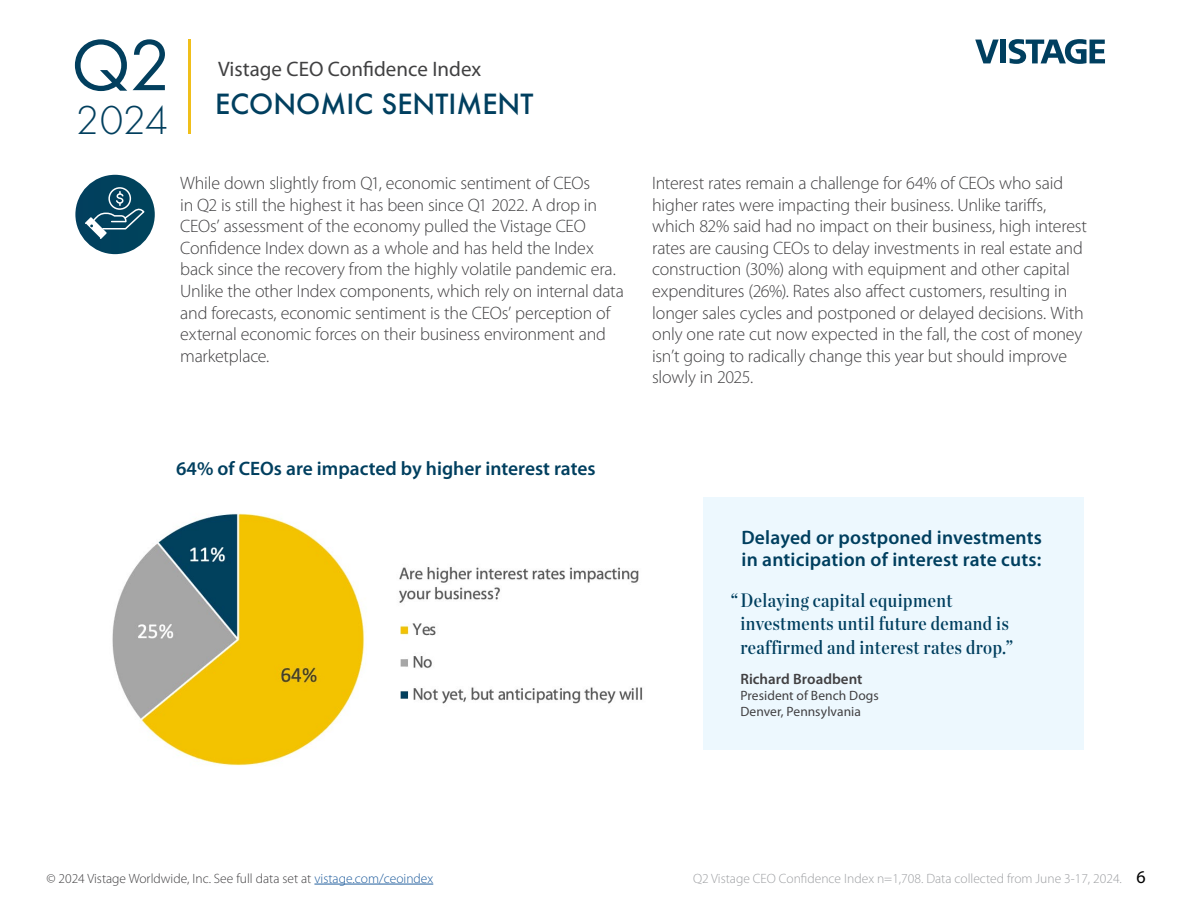
<style>
.page{position:relative;width:1188px;height:918px;background:#fff}
.page>*{position:absolute;margin:0;border:0;box-sizing:border-box;transform-origin:0 0}
.t1{font:75px "Futura PT";color:#023f5e}
.t2{font:300 42px "Futura PT";color:#023f5e}
.t3{font:500 27px "Futura";color:#003f5f}
.t4{font:21px "Myriad Pro";color:#414142}
.t5{font:600 19.5px/22.5px "Myriad Pro";letter-spacing:.005em;color:#003f5f}
.t6{font:19.5px/23.4px "Chronicle Disp Cond Semi";letter-spacing:.025em;color:#003f5f}
.t7{font:300 18px/21.6px "Myriad Pro";letter-spacing:-.015em;color:#414042}
.t8{font:18px "Myriad Pro";color:#000}
.t9{font:600 15px "Myriad Pro";color:#414042}
.t10{font:300 13.5px "Myriad Pro";color:#9d9fa2}
.t11{font:300 13.5px "Myriad Pro";color:#414042}
.t12{font:13.5px/16.2px "Myriad Pro";letter-spacing:.005em;color:#414042}
.s1{color:#215e9e}
</style>
<div class="page">
<svg style="left:975px;top:40px;width:24px;height:23px"></svg>
<div style="left:1000px;top:40px;width:6px;height:23px;background:#003f5f"></div>
<svg style="left:1009px;top:39px;width:96px;height:25px"></svg>
<hr style="left:188px;top:39px;width:3px;height:95px;background:#f0bf1a">
<hr style="left:314px;top:884px;width:119px;height:1px;background:#215e9e">
<svg style="left:75px;top:175px;width:80px;height:79px;background:#084762"></svg>
<svg style="left:109px;top:188px;width:21px;height:21px"></svg>
<div style="left:108px;top:187px;width:23px;height:23px;border:2px solid #fff;border-radius:50%"></div>
<svg style="left:84px;top:192px;width:62px;height:48px;background:#295f76"></svg>
<div style="left:703px;top:497px;width:381px;height:253px;background:#edf8fe"></div>
<img style="left:112px;top:513px;width:531px;height:253px">
<h1 class="t1" style="left:71px;top:21px;width:102px">Q2</h1>
<h2 class="t2" style="left:76px;top:96px;width:94px">2024</h2>
<p class="t4" style="left:218px;top:56px;width:265px">Vistage CEO Confidence Index</p>
<h3 class="t3" style="left:215px;top:85px;width:320px">ECONOMIC SENTIMENT</h3>
<p class="t7" style="left:180px;top:172px;width:445px">While down slightly from Q1, economic sentiment of CEOs<br>in Q2 is still the highest it has been since Q1 2022. A drop in CEOs’ assessment of the economy pulled the Vistage CEO Confidence Index down as a whole and has held the Index back since the recovery from the highly volatile pandemic era.<br>Unlike the other Index components, which rely on internal data and forecasts, economic sentiment is the CEOs’ perception of external economic forces on their business environment and marketplace.</p>
<p class="t7" style="left:652px;top:172px;width:436px">Interest rates remain a challenge for 64% of CEOs who said higher rates were impacting their business. Unlike tariffs, which 82% said had no impact on their business, high interest rates are causing CEOs to delay investments in real estate and construction (30%) along with equipment and other capital expenditures (26%). Rates also affect customers, resulting in longer sales cycles and postponed or delayed decisions. With only one rate cut now expected in the fall, the cost of money isn’t going to radically change this year but should improve slowly in 2025.</p>
<p class="t5" style="left:176px;top:457px;width:421px">64% of CEOs are impacted by higher interest rates</p>
<p class="t5" style="left:741px;top:526px;width:302px">Delayed or postponed investments in anticipation of interest rate cuts:</p>
<p class="t6" style="left:740px;top:587px;width:274px;text-indent:-10px">“Delaying capital equipment investments until future demand is reaffirmed and interest rates drop.”</p>
<p class="t9" style="left:740px;top:669px;width:124px">Richard Broadbent</p>
<p class="t12" style="left:740px;top:687px;width:140px">President of Bench Dogs<br>Denver, Pennsylvania</p>
<p class="t11" style="left:46px;top:870px;width:388px">© 2024 Vistage Worldwide, Inc. See full data set at <span class="s1">vistage.com/ceoindex</span></p>
<p class="t10" style="left:693px;top:870px;width:430px">Q2 Vistage CEO Confidence Index n=1,708. Data collected from June 3-17, 2024.</p>
<p class="t8" style="left:1137px;top:866px;width:11px">6</p>
</div>
